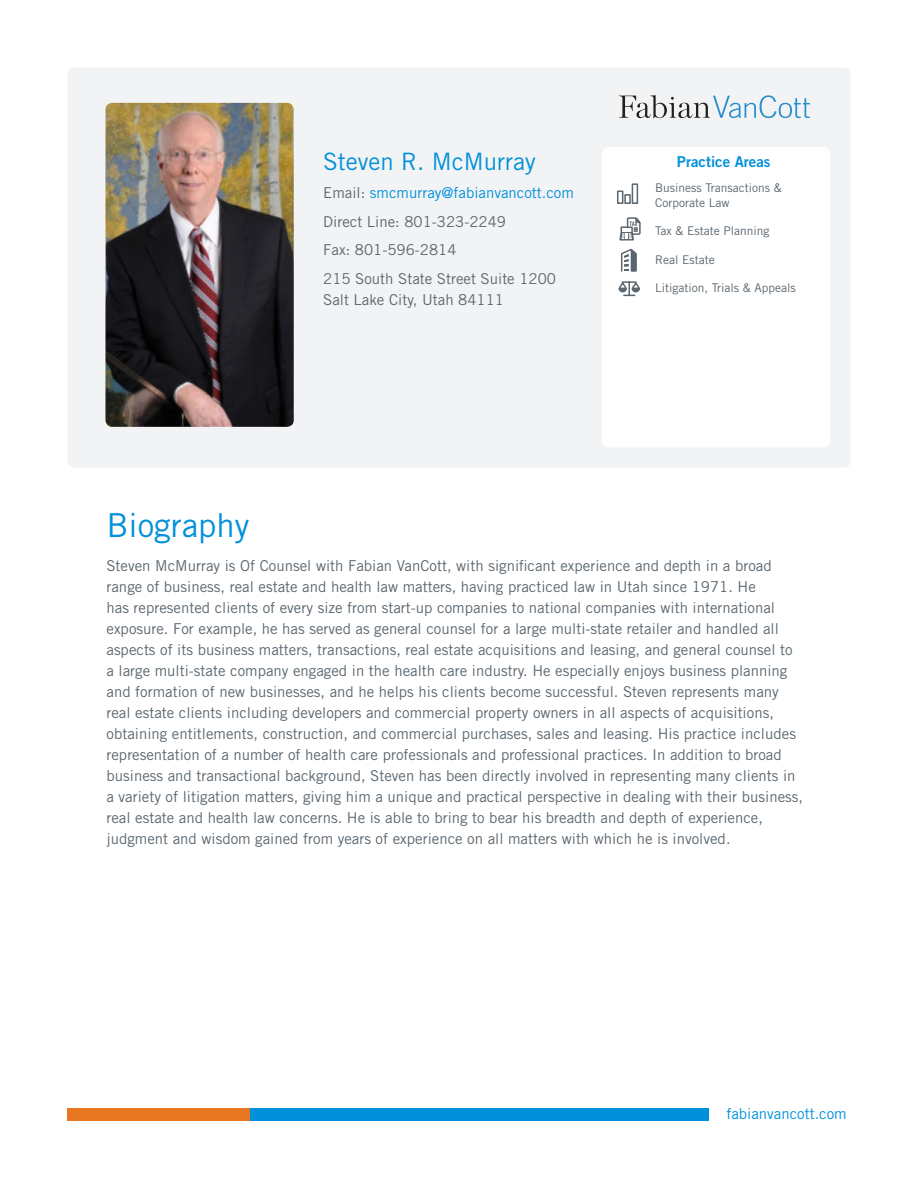
<style>
.page{position:relative;width:918px;height:1188px;background:#fff}
.page>*{position:absolute;margin:0;border:0;box-sizing:border-box;transform-origin:0 0}
.Blue_Header{font:33px "Trade Gothic LT Std";color:#0091da}
.t1{font:24px "Trade Gothic LT Std";color:#0091da}
.body{font:15px/21px "Trade Gothic LT Std";color:#5b6770}
.t2{font:15px "Trade Gothic LT Std";color:#0091da}
.t3{font:15px "Trade Gothic LT Std Bd 2";color:#0091da}
.t4{font:12px "Trade Gothic LT Std";color:#5b6770}
.s1{color:#5b6770}
</style>
<div class="page">
<div style="left:68px;top:68px;width:782px;height:400px;background:#f2f3f4;border-radius:7px"></div>
<div style="left:602px;top:147px;width:228px;height:300px;background:#fff;border-radius:7px"></div>
<img style="left:105px;top:103px;width:189px;height:324px">
<svg style="left:619px;top:95px;width:191px;height:24px"></svg>
<div style="left:128px;top:1108px;width:580px;height:12px;background:#0091da"></div>
<div style="left:68px;top:1108px;width:182px;height:12px;background:#e87722"></div>
<svg style="left:617px;top:183px;width:22px;height:21px"></svg>
<svg style="left:619px;top:217px;width:22px;height:24px"></svg>
<svg style="left:620px;top:248px;width:17px;height:24px"></svg>
<svg style="left:618px;top:281px;width:22px;height:16px"></svg>
<p class="t1" style="left:323px;top:147px;width:214px">Steven R. McMurray</p>
<p class="t2" style="left:323px;top:184px;width:252px"><span class="s1">Email:</span> smcmurray@fabianvancott.com</p>
<p class="body" style="left:323px;top:211px;width:184px">Direct Line: 801-323-2249</p>
<p class="body" style="left:323px;top:239px;width:135px">Fax: 801-596-2814</p>
<p class="body" style="left:323px;top:268px;width:234px">215 South State Street Suite 1200</p>
<p class="body" style="left:323px;top:289px;width:182px">Salt Lake City, Utah 84111</p>
<p class="t3" style="left:677px;top:153px;width:95px">Practice Areas</p>
<p class="t4" style="left:655px;top:180px;width:128px">Business Transactions &amp;</p>
<p class="t4" style="left:655px;top:195px;width:76px">Corporate Law</p>
<p class="t4" style="left:655px;top:224px;width:116px">Tax &amp; Estate Planning</p>
<p class="t4" style="left:655px;top:252px;width:61px">Real Estate</p>
<p class="t4" style="left:655px;top:281px;width:142px">Litigation, Trials &amp; Appeals</p>
<p class="Blue_Header" style="left:106px;top:505px;width:145px">Biography</p>
<p class="body" style="left:106px;top:555px;width:698px">Steven McMurray is Of Counsel with Fabian VanCott, with significant experience and depth in a broad range of business, real estate and health law matters, having practiced law in Utah since 1971. He<br>has represented clients of every size from start-up companies to national companies with international exposure. For example, he has served as general counsel for a large multi-state retailer and handled all aspects of its business matters, transactions, real estate acquisitions and leasing, and general counsel to a large multi-state company engaged in the health care industry. He especially enjoys business planning and formation of new businesses, and he helps his clients become successful. Steven represents many real estate clients including developers and commercial property owners in all aspects of acquisitions, obtaining entitlements, construction, and commercial purchases, sales and leasing. His practice includes representation of a number of health care professionals and professional practices. In addition to broad business and transactional background, Steven has been directly involved in representing many clients in a variety of litigation matters, giving him a unique and practical perspective in dealing with their business, real estate and health law concerns. He is able to bring to bear his breadth and depth of experience, judgment and wisdom gained from years of experience on all matters with which he is involved.</p>
<p class="t2" style="left:726px;top:1104px;width:122px">fabianvancott.com</p>
</div>
